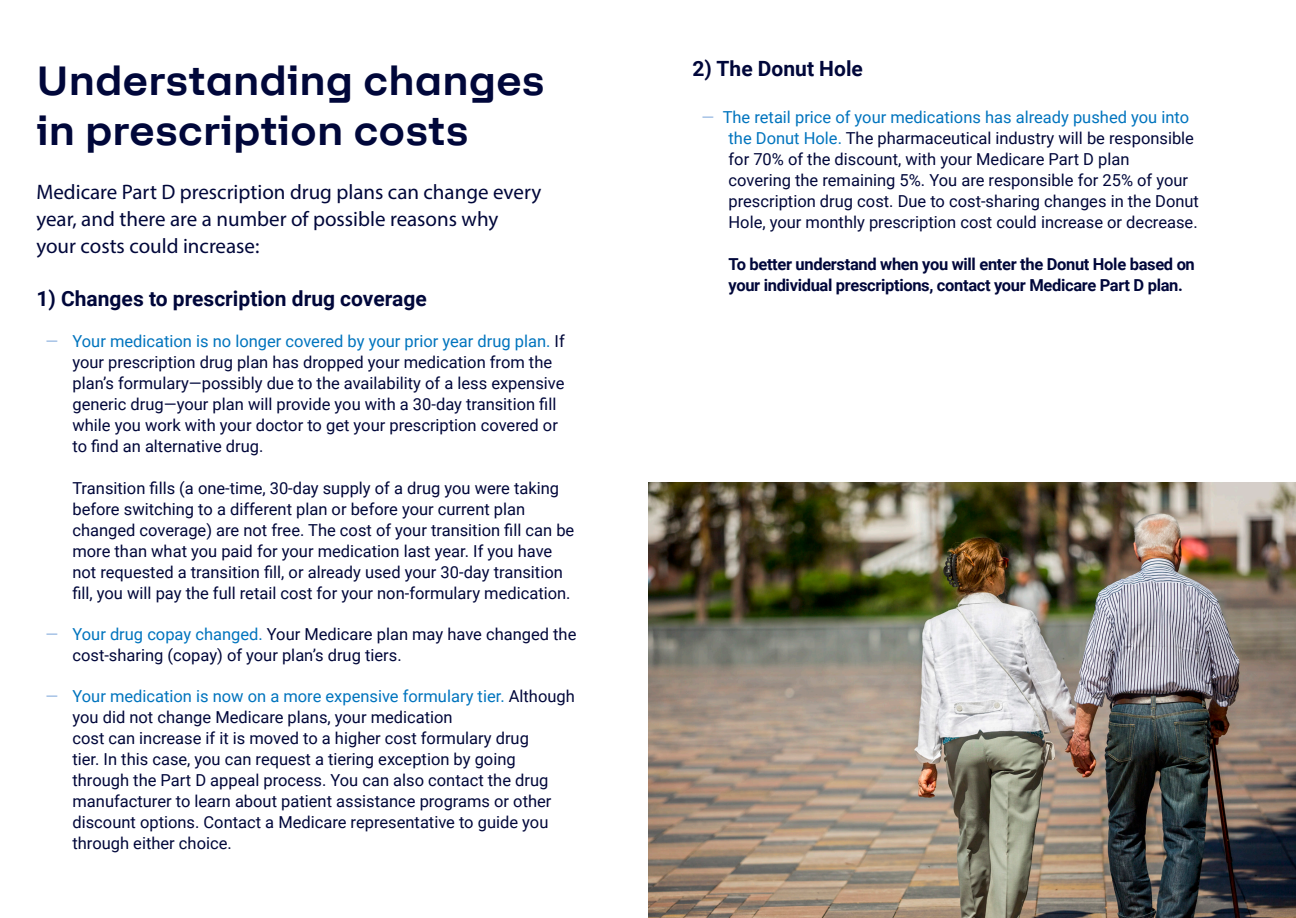
<style>
.page{position:relative;width:1296px;height:918px;background:#fff}
.page>*{position:absolute;margin:0;border:0;box-sizing:border-box;transform-origin:0 0}
.t1{font:700 45px/49.5px "F37 Lineca";color:#00073a}
.t2{font:21px/27px "Myriad Pro";color:#00073a}
.t3{font:700 21px "Roboto";color:#00073a}
.t4{font:16.5px/21px "Roboto";color:#00073a}
.t5{font:700 16.5px/21px "Roboto";letter-spacing:-.02em;color:#00073a}
.s1{color:#95b7e1}
.s2{color:#0074be}
</style>
<div class="page">
<img style="left:648px;top:483px;width:648px;height:435px">
<h1 class="t1" style="left:36px;top:52px;width:510px">Understanding changes in prescription costs</h1>
<p class="t2" style="left:36px;top:178px;width:506px">Medicare Part D prescription drug plans can change every year, and there are a number of possible reasons why your costs could increase:</p>
<p class="t3" style="left:36px;top:284px;width:392px">1) Changes to prescription drug coverage</p>
<p class="t4" style="left:72px;top:330px;width:494px;text-indent:-27px"><span class="s1">—</span> <span class="s2">Your medication is no longer covered by your prior year drug plan.</span> If your prescription drug plan has dropped your medication from the plan’s formulary—possibly due to the availability of a less expensive generic drug—your plan will provide you with a 30-day transition fill while you work with your doctor to get your prescription covered or to find an alternative drug.</p>
<p class="t4" style="left:72px;top:477px;width:503px">Transition fills (a one-time, 30-day supply of a drug you were taking before switching to a different plan or before your current plan changed coverage) are not free. The cost of your transition fill can be more than what you paid for your medication last year. If you have not requested a transition fill, or already used your 30-day transition fill, you will pay the full retail cost for your non-formulary medication.</p>
<p class="t4" style="left:72px;top:623px;width:506px;text-indent:-27px"><span class="s1">—</span> <span class="s2">Your drug copay changed.</span> Your Medicare plan may have changed the cost-sharing (copay) of your plan’s drug tiers.</p>
<p class="t4" style="left:72px;top:685px;width:504px;text-indent:-27px"><span class="s1">—</span> <span class="s2">Your medication is now on a more expensive formulary tier.</span> Although you did not change Medicare plans, your medication<br>cost can increase if it is moved to a higher cost formulary drug<br>tier. In this case, you can request a tiering exception by going through the Part D appeal process. You can also contact the drug manufacturer to learn about patient assistance programs or other discount options. Contact a Medicare representative to guide you through either choice.</p>
<p class="t3" style="left:693px;top:54px;width:172px">2) The Donut Hole</p>
<p class="t4" style="left:729px;top:106px;width:472px;text-indent:-27px"><span class="s1">—</span> <span class="s2">The retail price of your medications has already pushed you into the Donut Hole.</span> The pharmaceutical industry will be responsible for 70% of the discount, with your Medicare Part D plan<br>covering the remaining 5%. You are responsible for 25% of your prescription drug cost. Due to cost-sharing changes in the Donut Hole, your monthly prescription cost could increase or decrease.</p>
<p class="t5" style="left:729px;top:253px;width:468px">To better understand when you will enter the Donut Hole based on your individual prescriptions, contact your Medicare Part D plan.</p>
</div>
